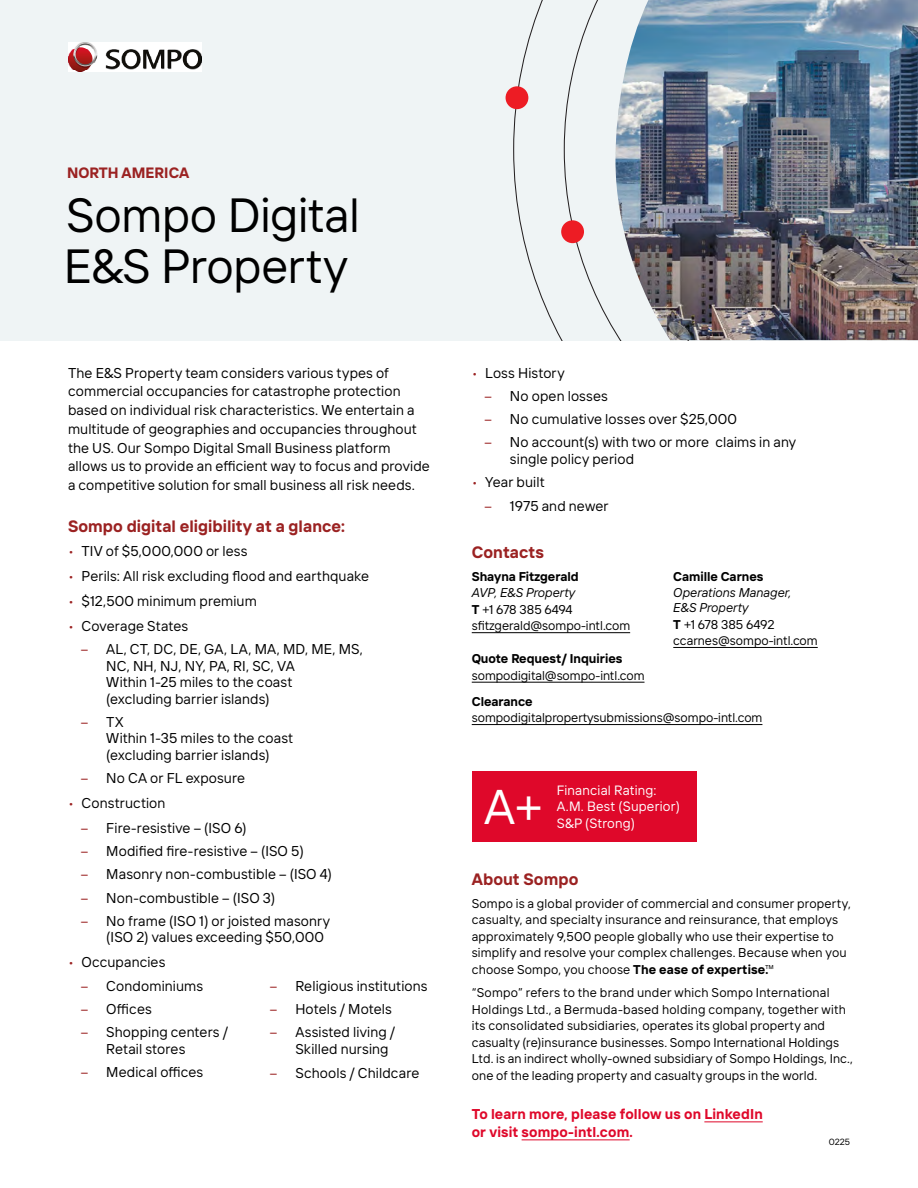
<style>
.page{position:relative;width:918px;height:1188px;background:#fff}
.page>*{position:absolute;margin:0;border:0;box-sizing:border-box;transform-origin:0 0}
.t1{font:48.75px "TT Interphases Pro";color:#fff}
.t2{font:48px/51px "TT Interphases Pro";letter-spacing:-.005em;color:#000}
.t3{font:700 16.5px "TT Interphases Pro";letter-spacing:.005em;color:#9b2222}
.t4{font:700 15px "TT Interphases Pro";color:#9b2222}
.t5{font:14.25px/16.5px "TT Interphases Pro";letter-spacing:.01em;color:#000}
.t6{font:700 14.25px/18px "TT Interphases Pro";letter-spacing:.01em;color:#df082a}
.t7{font:13.5px/16.5px "TT Interphases Pro";letter-spacing:.015em;color:#fff}
.t8{font:12.75px/16.5px "TT Interphases Pro";letter-spacing:.01em;color:#000}
.t9{font:700 12.75px "TT Interphases Pro";color:#000}
.t10{font:italic 12.75px/15px "TT Interphases Pro";color:#000}
.t11{font:9px "TT Interphases Pro";color:#000}
.s1{color:#9b2222}
.s2{font-style:italic}
.s3{font-weight:700}
.s4{font-weight:300}
</style>
<div class="page">
<hr style="left:472px;top:632px;width:158px;height:1px;background:#000">
<hr style="left:673px;top:647px;width:145px;height:1px;background:#000">
<hr style="left:704px;top:1121px;width:59px;height:1px;background:#df082a">
<hr style="left:522px;top:1139px;width:108px;height:1px;background:#df082a">
<div style="left:472px;top:771px;width:225px;height:71px;background:#df082a"></div>
<hr style="left:472px;top:682px;width:173px;height:1px;background:#000">
<hr style="left:472px;top:724px;width:290px;height:1px;background:#000">
<div style="left:0;top:0;width:918px;height:340px;background:#eff4f5"></div>
<svg style="left:513px;top:0;width:51px;height:340px"></svg>
<svg style="left:564px;top:0;width:51px;height:333px"></svg>
<div style="left:506px;top:86px;width:22px;height:23px;background:#ed1c24;border-radius:50%"></div>
<div style="left:561px;top:220px;width:23px;height:23px;background:#ed1c24;border-radius:50%"></div>
<img style="left:97px;top:43px;width:104px;height:28px">
<svg style="left:106px;top:50px;width:95px;height:18px"></svg>
<svg style="left:69px;top:43px;width:28px;height:28px"></svg>
<img style="left:615px;top:0;width:303px;height:340px">
<p class="t4" style="left:67px;top:163px;width:124px">NORTH AMERICA</p>
<h2 class="t2" style="left:64px;top:188px;width:298px">Sompo Digital<br>E&amp;S Property</h2>
<p class="t5" style="left:68px;top:363px;width:363px;line-height:18.8px">The E&amp;S Property team considers various types of commercial occupancies for catastrophe protection based on individual risk characteristics. We entertain a multitude of geographies and occupancies throughout the US. Our Sompo Digital Small Business platform allows us to provide an efficient way to focus and provide a competitive solution for small business all risk needs.</p>
<p class="t3" style="left:68px;top:515px;width:278px">Sompo digital eligibility at a glance:</p>
<p class="t5" style="left:68px;top:543px;width:181px"><span class="s1">•</span> TIV of $5,000,000 or less</p>
<p class="t5" style="left:68px;top:568px;width:303px"><span class="s1">•</span> Perils: All risk excluding flood and earthquake</p>
<p class="t5" style="left:68px;top:592px;width:190px"><span class="s1">•</span> $12,500 minimum premium</p>
<p class="t5" style="left:68px;top:617px;width:122px"><span class="s1">•</span> Coverage States</p>
<p class="t5" style="left:106px;top:641px;width:258px;text-indent:-26px"><span class="s1">–</span> AL, CT, DC, DE, GA, LA, MA, MD, ME, MS,<br>NC, NH, NJ, NY, PA, RI, SC, VA<br>Within 1-25 miles to the coast<br>(excluding barrier islands)</p>
<p class="t5" style="left:106px;top:713px;width:188px;text-indent:-26px"><span class="s1">–</span> TX<br>Within 1-35 miles to the coast (excluding barrier islands)</p>
<p class="t5" style="left:81px;top:770px;width:166px"><span class="s1">–</span> No CA or FL exposure</p>
<p class="t5" style="left:68px;top:794px;width:99px"><span class="s1">•</span> Construction</p>
<p class="t5" style="left:81px;top:819px;width:167px"><span class="s1">–</span> Fire-resistive – (ISO 6)</p>
<p class="t5" style="left:81px;top:843px;width:224px"><span class="s1">–</span> Modified fire-resistive – (ISO 5)</p>
<p class="t5" style="left:81px;top:866px;width:253px"><span class="s1">–</span> Masonry non-combustible – (ISO 4)</p>
<p class="t5" style="left:81px;top:889px;width:196px"><span class="s1">–</span> Non-combustible – (ISO 3)</p>
<p class="t5" style="left:106px;top:912px;width:225px;text-indent:-26px"><span class="s1">–</span> No frame (ISO 1) or joisted masonry (ISO 2) values exceeding $50,000</p>
<p class="t5" style="left:68px;top:954px;width:99px"><span class="s1">•</span> Occupancies</p>
<p class="t5" style="left:81px;top:977px;width:124px"><span class="s1">–</span> Condominiums</p>
<p class="t5" style="left:81px;top:1000px;width:73px"><span class="s1">–</span> Offices</p>
<p class="t5" style="left:106px;top:1024px;width:123px;text-indent:-26px"><span class="s1">–</span> Shopping centers /<br>Retail stores</p>
<p class="t5" style="left:81px;top:1063px;width:124px"><span class="s1">–</span> Medical offices</p>
<p class="t5" style="left:270px;top:977px;width:159px"><span class="s1">–</span> Religious institutions</p>
<p class="t5" style="left:270px;top:1000px;width:123px"><span class="s1">–</span> Hotels / Motels</p>
<p class="t5" style="left:295px;top:1024px;width:101px;text-indent:-26px"><span class="s1">–</span> Assisted living /<br>Skilled nursing</p>
<p class="t5" style="left:270px;top:1065px;width:151px"><span class="s1">–</span> Schools / Childcare</p>
<p class="t5" style="left:472px;top:364px;width:94px"><span class="s1">•</span> Loss History</p>
<p class="t5" style="left:484px;top:387px;width:125px"><span class="s1">–</span> No open losses</p>
<p class="t5" style="left:484px;top:411px;width:254px"><span class="s1">–</span> No cumulative losses over $25,000</p>
<p class="t5" style="left:510px;top:434px;width:288px;text-indent:-26px"><span class="s1">–</span> No account(s) with two or more claims in any single policy period</p>
<p class="t5" style="left:472px;top:474px;width:75px"><span class="s1">•</span> Year built</p>
<p class="t5" style="left:484px;top:497px;width:126px"><span class="s1">–</span> 1975 and newer</p>
<p class="t3" style="left:472px;top:541px;width:74px">Contacts</p>
<p class="t9" style="left:472px;top:568px;width:109px">Shayna Fitzgerald</p>
<p class="t8" style="left:472px;top:584px;width:160px"><span class="s2">AVP, E&amp;S Property<br></span><span class="s3">T</span> +1 678 385 6494 sfitzgerald@sompo-intl.com</p>
<p class="t9" style="left:673px;top:568px;width:92px">Camille Carnes</p>
<p class="t10" style="left:673px;top:585px;width:120px">Operations Manager,<br>E&amp;S Property</p>
<p class="t8" style="left:673px;top:616px;width:146px"><span class="s3">T</span> +1 678 385 6492 ccarnes@sompo-intl.com</p>
<p class="t9" style="left:472px;top:651px;width:152px">Quote Request/ Inquiries</p>
<p class="t8" style="left:472px;top:667px;width:174px">sompodigital@sompo-intl.com</p>
<p class="t9" style="left:472px;top:693px;width:62px">Clearance</p>
<p class="t8" style="left:472px;top:709px;width:292px">sompodigitalpropertysubmissions@sompo-intl.com</p>
<h1 class="t1" style="left:484px;top:776px;width:61px">A+</h1>
<p class="t7" style="left:557px;top:781px;width:124px">Financial Rating:<br>A.M. Best (Superior)</p>
<p class="t7" style="left:557px;top:814px;width:80px">S&amp;P (Strong)</p>
<p class="t3" style="left:472px;top:868px;width:108px">About Sompo</p>
<p class="t8" style="left:472px;top:895px;width:381px">Sompo is a global provider of commercial and consumer property, casualty, and specialty insurance and reinsurance, that employs approximately 9,500 people globally who use their expertise to simplify and resolve your complex challenges. Because when you choose Sompo, you choose <span class="s3">The ease of expertise.</span><span class="s4">™</span></p>
<p class="t8" style="left:472px;top:984px;width:383px">“Sompo” refers to the brand under which Sompo International Holdings Ltd., a Bermuda-based holding company, together with its consolidated subsidiaries, operates its global property and casualty (re)insurance businesses. Sompo International Holdings Ltd. is an indirect wholly-owned subsidiary of Sompo Holdings, Inc., one of the leading property and casualty groups in the world.</p>
<p class="t6" style="left:472px;top:1105px;width:292px">To learn more, please follow us on LinkedIn or visit sompo-intl.com.</p>
<p class="t11" style="left:829px;top:1137px;width:23px">0225</p>
</div>
